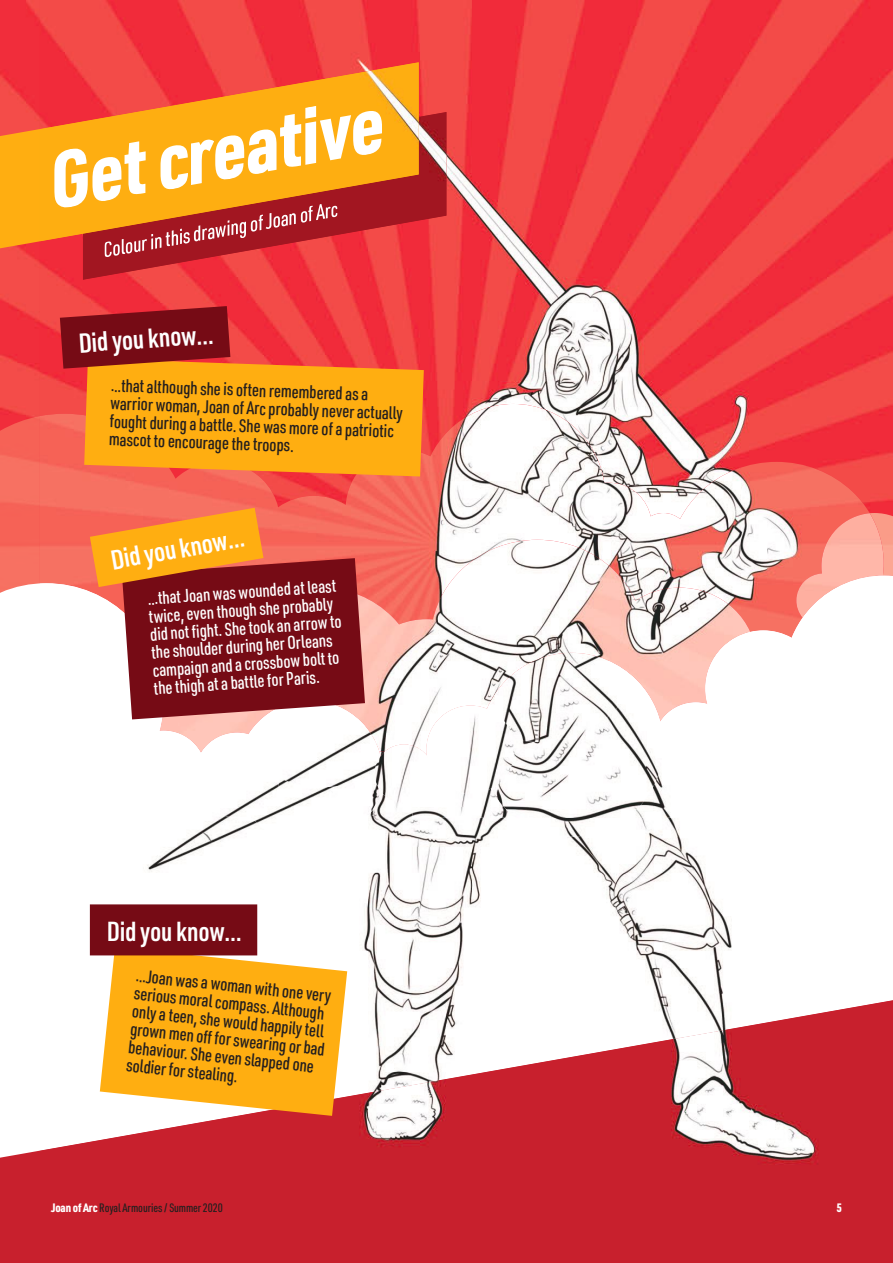
<style>
.page{position:relative;width:893px;height:1263px;background:#fff}
.page>*{position:absolute;margin:0;border:0;box-sizing:border-box;transform-origin:0 0}
.t1{font:600 27px "URWDIN Cond";letter-spacing:-.01em;color:#fff}
.t2{font:500 18px/18px "URWDIN Cond";color:#241f1f}
.t3{font:500 18px/18px "URWDIN Cond";color:#fff}
.t4{font:500 12px "URWDIN Cond";letter-spacing:-.01em;color:#241f1f}
.t5{font:900 12px "URWDIN Cond";color:#fff}
.s1{font-weight:900;color:#fff}
</style>
<div class="page">
<img style="left:0;top:416px;width:40px;height:92px">
<svg style="left:0;top:62px;width:40px;height:186px;background:#f98024"></svg>
<div style="left:0;top:1150px;width:893px;height:113px;background:#c8202d"></div>
<img style="left:89px;top:803px;width:643px;height:197px">
<img style="left:40px;top:0;width:853px;height:513px">
<img style="left:660px;top:787px;width:45px;height:31px">
<img style="left:412px;top:794px;width:79px;height:24px">
<img style="left:40px;top:404px;width:830px;height:226px">
<img style="left:251px;top:788px;width:129px;height:58px">
<img style="left:491px;top:756px;width:169px;height:80px">
<img style="left:653px;top:756px;width:10px;height:31px">
<img style="left:750px;top:630px;width:34px;height:4px">
<img style="left:784px;top:612px;width:86px;height:26px">
<img style="left:705px;top:803px;width:27px;height:20px">
<img style="left:365px;top:540px;width:385px;height:216px">
<img style="left:365px;top:700px;width:15px;height:85px">
<img style="left:487px;top:653px;width:173px;height:89px">
<img style="left:656px;top:702px;width:61px;height:31px">
<img style="left:705px;top:632px;width:51px;height:92px">
<img style="left:884px;top:513px;width:9px;height:62px">
<img style="left:796px;top:513px;width:88px;height:105px">
<img style="left:802px;top:575px;width:91px;height:53px">
<img style="left:426px;top:706px;width:88px;height:88px">
<img style="left:375px;top:744px;width:58px;height:59px">
<img style="left:83px;top:112px;width:363px;height:168px">
<img style="left:40px;top:62px;width:379px;height:179px">
<img style="left:54px;top:106px;width:328px;height:102px">
<img style="left:105px;top:225px;width:109px;height:32px">
<img style="left:40px;top:1000px;width:853px;height:234px">
<svg style="left:60px;top:306px;width:364px;height:170px;background:#e87820"></svg>
<svg style="left:0;top:508px;width:365px;height:310px"></svg>
<svg style="left:100px;top:947px;width:247px;height:169px;background:#fdb836"></svg>
<div style="left:90px;top:904px;width:167px;height:51px;background:#760b15"></div>
<h1 class="t1" style="left:78px;top:328px;width:137px;rotate:-4deg">Did you know…</h1>
<p class="t2" style="left:111px;top:378px;width:294px;rotate:2deg">...that although she is often remembered as a warrior woman, Joan of Arc probably never actually fought during a battle. She was more of a patriotic mascot to encourage the troops.</p>
<h1 class="t1" style="left:108px;top:545px;width:137px;rotate:-10deg">Did you know…</h1>
<p class="t3" style="left:147px;top:592px;width:194px;rotate:-4deg">...that Joan was wounded at least twice, even though she probably did not fi ght. She took an arrow to the shoulder during her Orleans campaign and a crossbow bolt to the thigh at a battle for Paris.</p>
<h1 class="t1" style="left:107px;top:915px;width:137px">Did you know…</h1>
<p class="t2" style="left:137px;top:968px;width:198px;rotate:6deg">...Joan was a woman with one very serious moral compass. Although only a teen, she would happily tell grown men off for swearing or bad behaviour. She even slapped one soldier for stealing.</p>
<p class="t4" style="left:51px;top:1203px;width:173px"><span class="s1">Joan of Arc</span> Royal Armouries / Summer 2020</p>
<p class="t5" style="left:837px;top:1203px;width:7px">5</p>
</div>
